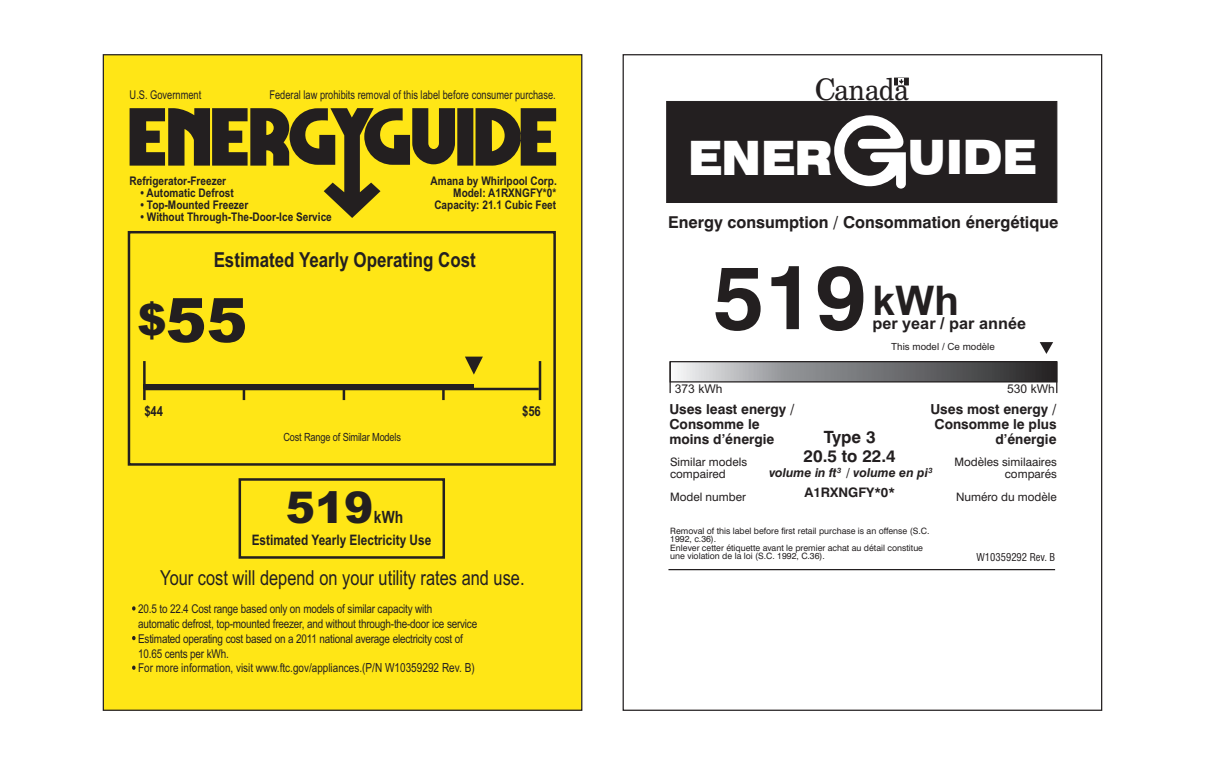
<style>
.page{position:relative;width:1205px;height:765px;background:#fff}
.page>*{position:absolute;margin:0;border:0;box-sizing:border-box;transform-origin:0 0}
.t1{font:700 90px "Swiss 721 BT";color:#231f20}
.t2{font:900 61.25px "Arial";color:#231f20}
.t3{font:900 expanded 47.38px "Swiss 721 BT";color:#fff;scale:.8 1}
.t4{font:900 43.75px "Arial";color:#231f20}
.t5{font:30px "Century Schoolbook BT";color:#231f20;scale:.9 1}
.t6{font:20.62px "Arial Narrow";color:#231f20}
.t7{font:700 20.62px "Arial Narrow";color:#231f20}
.t8{font:700 16.88px/19.9px "Swiss 721 BT";color:#231f20;text-align:center}
.t9{font:700 16.88px "Arial Narrow";color:#231f20}
.t10{font:700 16.38px "Swiss 721 BT";color:#231f20}
.t11{font:700 16.25px "Arial";color:#231f20}
.t12{font:700 14.5px "Arial Narrow";color:#231f20}
.t13{font:700 13.75px/14.6px "Swiss 721 BT";color:#231f20}
.t14{font:700 13.75px "Arial Narrow";color:#231f20}
.t15{font:700 13.12px "Swiss 721 BT";color:#231f20}
.t16{font:italic 700 12.25px "Swiss 721 BT";color:#231f20}
.t17{font:12.12px/14.8px "Arial Narrow";letter-spacing:-.015em;color:#231f20}
.t18{font:12.12px "Arial Narrow";letter-spacing:-.015em;color:#231f20;scale:.94 1}
.t19{font:12.12px "Arial";color:#231f20}
.t20{font:700 11.88px/12.4px "Arial";color:#231f20;text-align:right;scale:.85 1}
.t21{font:11.62px/11.2px "Swiss 721 BT";color:#231f20}
.t22{font:11.25px "Arial Narrow";letter-spacing:-.015em;color:#231f20}
.t23{font:condensed 10.62px "Swiss 721 BT";color:#231f20}
.t24{font:9.88px "Arial";color:#231f20}
.t25{font:8.75px/8.5px "Swiss 721 BT";color:#231f20}
.t26{font:italic 700 7.5px "Swiss 721 BT";color:#231f20}
.s1{font-size:43.75px}
.s2{font-size:12.5px}
.s3{font-size:29.75px}
</style>
<div class="page">
<div style="left:102px;top:54px;width:481px;height:657px;background:#ffe616"></div>
<svg style="left:130px;top:108px;width:426px;height:110px;background:#a4941a"></svg>
<div style="left:128px;top:231px;width:428px;height:235px;border:3px solid #231f20"></div>
<div style="left:239px;top:478px;width:206px;height:81px;border:3px solid #231f20"></div>
<svg style="left:132px;top:666px;width:4px;height:4px"></svg>
<hr style="left:144px;top:388px;width:395px;height:2px;background:#231f20">
<hr style="left:143px;top:361px;width:3px;height:39px;background:#231f20">
<hr style="left:539px;top:361px;width:2px;height:39px;background:#231f20">
<svg style="left:243px;top:390px;width:2px;height:10px"></svg>
<svg style="left:343px;top:390px;width:2px;height:10px"></svg>
<svg style="left:442px;top:390px;width:3px;height:10px"></svg>
<svg style="left:132px;top:606px;width:4px;height:5px"></svg>
<svg style="left:132px;top:636px;width:4px;height:4px"></svg>
<hr style="left:144px;top:385px;width:330px;height:4px;background:#231f20">
<svg style="left:465px;top:357px;width:18px;height:18px"></svg>
<svg style="left:894px;top:78px;width:14px;height:7px"></svg>
<div style="left:666px;top:101px;width:391px;height:102px;background:#231f20"></div>
<svg style="left:1039px;top:342px;width:14px;height:12px"></svg>
<svg style="left:678px;top:363px;width:377px;height:18px;background:#7b7c7e"></svg>
<div style="left:669px;top:361px;width:388px;height:22px;border:1px solid #231f20"></div>
<hr style="left:669px;top:362px;width:2px;height:31px;background:#231f20">
<hr style="left:1056px;top:362px;width:1px;height:31px;background:#231f20">
<hr style="left:668px;top:569px;width:387px;height:1px;background:#231f20">
<svg style="left:834px;top:115px;width:72px;height:74px"></svg>
<p class="t18" style="left:130px;top:90px;width:78px">U.S. Government</p>
<p class="t18" style="left:269px;top:90px;width:306px">Federal law prohibits removal of this label before consumer purchase.</p>
<p class="t20" style="left:129px;top:175px;width:115px">Refrigerator-Freezer</p>
<p class="t20" style="left:141px;top:188px;width:111px">• Automatic Defrost</p>
<p class="t20" style="left:141px;top:200px;width:128px">• Top-Mounted Freezer</p>
<p class="t20" style="left:141px;top:212px;width:226px">• Without Through-The-Door-Ice Service</p>
<p class="t20" style="left:430px;top:175px;width:150px">Amana by Whirlpool Corp.<br>Model: A1RXNGFY*0*<br>Capacity: 21.1 Cubic Feet</p>
<h3 class="t7" style="left:214px;top:252px;width:264px">Estimated Yearly Operating Cost</h3>
<h2 class="t2" style="left:137px;top:298px;width:111px"><span class="s1">$</span>55</h2>
<p class="t14" style="left:144px;top:406px;width:20px">$44</p>
<p class="t14" style="left:522px;top:406px;width:20px">$56</p>
<p class="t22" style="left:283px;top:432px;width:119px">Cost Range of Similar Models</p>
<h3 class="t4" style="left:286px;top:492px;width:89px">519</h3>
<h3 class="t9" style="left:374px;top:511px;width:31px">kWh</h3>
<p class="t12" style="left:252px;top:535px;width:181px">Estimated Yearly Electricity Use</p>
<h3 class="t6" style="left:160px;top:570px;width:366px">Your cost will depend on your utility rates and use.</h3>
<p class="t17" style="left:138px;top:603px;width:341px">20.5 to 22.4 Cost range based only on models of similar capacity with<br>automatic defrost, top-mounted freezer, and without through-the-door ice service Estimated operating cost based on a 2011 national average electricity cost of 10.65 cents per kWh.</p>
<p class="t17" style="left:138px;top:661px;width:338px">For more information, visit www.ftc.gov/appliances.<span class="s2">(P/N W10359292 Rev. B)</span></p>
<h3 class="t5" style="left:815px;top:77px;width:106px"><span class="s3">C</span>anada</h3>
<h3 class="t3" style="left:688px;top:139px;width:182px">ENER</h3>
<h3 class="t3" style="left:907px;top:138px;width:162px">UIDE</h3>
<h3 class="t10" style="left:668px;top:215px;width:392px">Energy consumption / Consommation énergétique</h3>
<h1 class="t1" style="left:713px;top:261px;width:247px">519 <sup>kWh</sup></h1>
<h3 class="t11" style="left:872px;top:317px;width:155px">per year / par année</h3>
<p class="t24" style="left:891px;top:342px;width:105px">This model / Ce modèle</p>
<p class="t19" style="left:675px;top:384px;width:49px">373 kWh</p>
<p class="t19" style="left:1007px;top:384px;width:49px">530 kWh</p>
<p class="t13" style="left:669px;top:403px;width:127px">Uses least energy /<br>Consomme le moins d’énergie</p>
<p class="t21" style="left:670px;top:458px;width:79px">Similar models compaired</p>
<p class="t21" style="left:670px;top:492px;width:77px">Model number</p>
<p class="t21" style="left:956px;top:492px;width:102px">Numéro du modèle</p>
<p class="t13" style="left:930px;top:403px;width:128px;text-align:right">Uses most energy /<br>Consomme le plus d’énergie</p>
<p class="t21" style="left:954px;top:458px;width:104px;text-align:right">Modèles similaaires comparés</p>
<h3 class="t8" style="left:803px;top:428px;width:94px">Type 3<br>20.5 to 22.4</h3>
<p class="t26" style="left:837px;top:467px;width:6px">3</p>
<p class="t16" style="left:769px;top:468px;width:69px">volume in ft</p>
<p class="t26" style="left:928px;top:467px;width:6px">3</p>
<p class="t16" style="left:846px;top:468px;width:83px">/ volume en pi</p>
<p class="t15" style="left:804px;top:487px;width:92px">A1RXNGFY*0*</p>
<p class="t25" style="left:670px;top:527px;width:261px">Removal of this label before first retail purchase is an offense (S.C.<br>1992, c.36).<br>Enlever cetter étiquette avant le premier achat au détail constitue une violation de la loi (S.C. 1992, C.36).</p>
<p class="t23" style="left:976px;top:553px;width:80px">W10359292 Rev. B</p>
</div>
